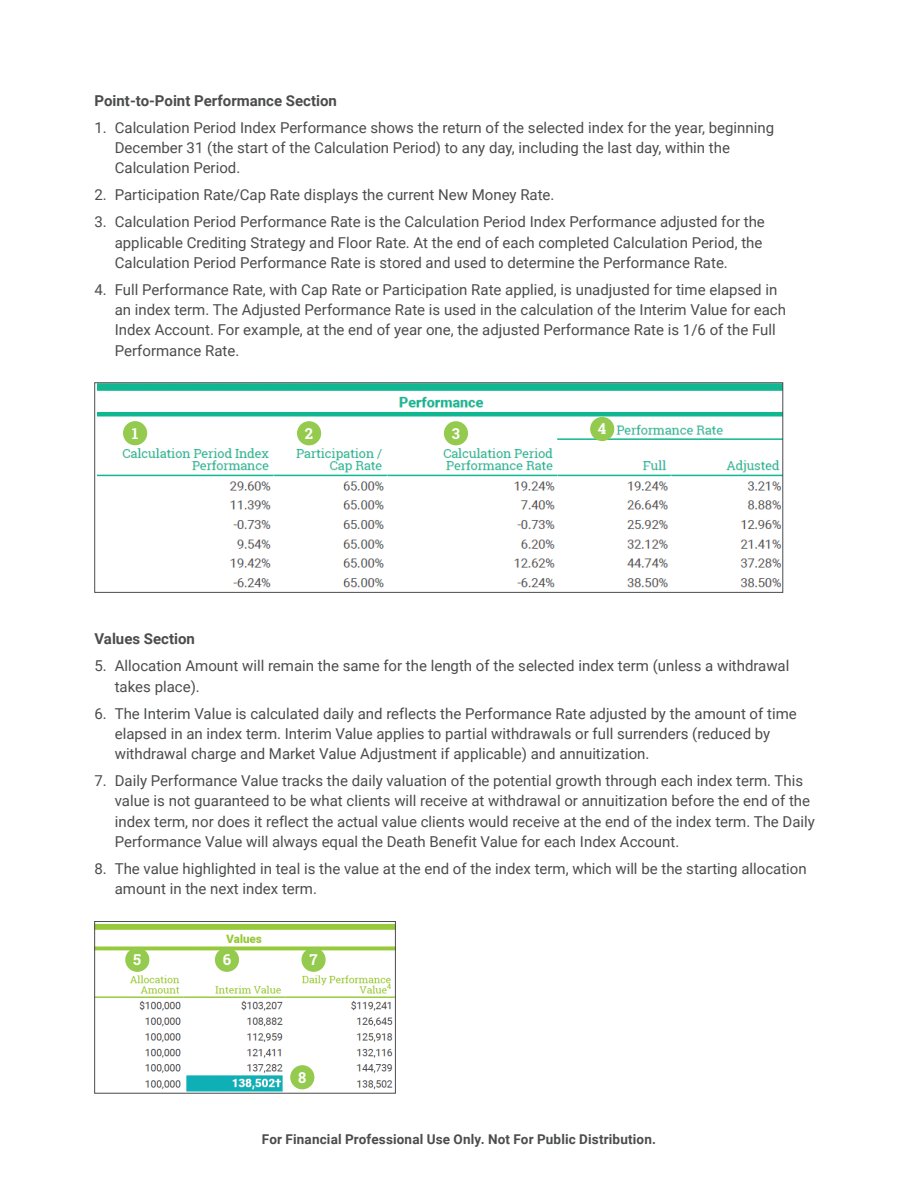
<style>
.page{position:relative;width:918px;height:1188px;background:#fff}
.page>*{position:absolute;margin:0;border:0;box-sizing:border-box;transform-origin:0 0}
.t1{font:15px/20.2px "Roboto";color:#4b4c4d}
.t2{font:700 15px "Roboto";color:#4b4c4d}
.t3{font:700 15px "Roboto Slab";color:#fff}
.t4{font:700 13.5px "Roboto";letter-spacing:.01em;color:#4b4c4d}
</style>
<div class="page">
<img style="left:97px;top:923px;width:297px;height:168px">
<div style="left:95px;top:921px;width:301px;height:172px;border:1px solid #4b4c4d"></div>
<div style="left:125px;top:948px;width:24px;height:24px;background:#94ca4e;border-radius:50%"></div>
<div style="left:215px;top:948px;width:24px;height:24px;background:#94ca4e;border-radius:50%"></div>
<div style="left:301px;top:948px;width:25px;height:24px;background:#94ca4e;border-radius:50%"></div>
<div style="left:290px;top:1065px;width:24px;height:24px;background:#94ca4e;border-radius:50%"></div>
<img style="left:97px;top:385px;width:684px;height:203px">
<div style="left:95px;top:383px;width:688px;height:210px;border:1px solid #4b4c4d"></div>
<div style="left:123px;top:421px;width:24px;height:24px;background:#94ca4e;border-radius:50%"></div>
<div style="left:297px;top:421px;width:24px;height:24px;background:#94ca4e;border-radius:50%"></div>
<div style="left:444px;top:421px;width:24px;height:24px;background:#94ca4e;border-radius:50%"></div>
<div style="left:590px;top:417px;width:24px;height:24px;background:#94ca4e;border-radius:50%"></div>
<p class="t2" style="left:94px;top:90px;width:244px">Point-to-Point Performance Section</p>
<p class="t1" style="left:115px;top:117px;width:661px;text-indent:-20px">1. Calculation Period Index Performance shows the return of the selected index for the year, beginning<br>December 31 (the start of the Calculation Period) to any day, including the last day, within the<br>Calculation Period.</p>
<p class="t1" style="left:94px;top:184px;width:462px">2. Participation Rate/Cap Rate displays the current New Money Rate.</p>
<p class="t1" style="left:115px;top:211px;width:652px;text-indent:-20px">3. Calculation Period Performance Rate is the Calculation Period Index Performance adjusted for the applicable Crediting Strategy and Floor Rate. At the end of each completed Calculation Period, the<br>Calculation Period Performance Rate is stored and used to determine the Performance Rate.</p>
<p class="t1" style="left:115px;top:279px;width:673px;text-indent:-20px">4. Full Performance Rate, with Cap Rate or Participation Rate applied, is unadjusted for time elapsed in an index term. The Adjusted Performance Rate is used in the calculation of the Interim Value for each Index Account. For example, at the end of year one, the adjusted Performance Rate is 1/6 of the Full Performance Rate.</p>
<p class="t3" style="left:132px;top:423px;width:8px">1</p>
<p class="t3" style="left:305px;top:423px;width:10px">2</p>
<p class="t3" style="left:452px;top:423px;width:10px">3</p>
<p class="t3" style="left:598px;top:419px;width:10px">4</p>
<p class="t2" style="left:94px;top:629px;width:102px">Values Section</p>
<p class="t1" style="left:115px;top:655px;width:676px;text-indent:-20px">5. Allocation Amount will remain the same for the length of the selected index term (unless a withdrawal takes place).</p>
<p class="t1" style="left:115px;top:703px;width:684px;text-indent:-20px">6. The Interim Value is calculated daily and reflects the Performance Rate adjusted by the amount of time elapsed in an index term. Interim Value applies to partial withdrawals or full surrenders (reduced by withdrawal charge and Market Value Adjustment if applicable) and annuitization.</p>
<p class="t1" style="left:115px;top:770px;width:702px;text-indent:-20px">7. Daily Performance Value tracks the daily valuation of the potential growth through each index term. This value is not guaranteed to be what clients will receive at withdrawal or annuitization before the end of the index term, nor does it reflect the actual value clients would receive at the end of the index term. The Daily Performance Value will always equal the Death Benefit Value for each Index Account.</p>
<p class="t1" style="left:115px;top:858px;width:693px;text-indent:-20px">8. The value highlighted in teal is the value at the end of the index term, which will be the starting allocation amount in the next index term.</p>
<p class="t3" style="left:133px;top:949px;width:9px">5</p>
<p class="t3" style="left:223px;top:949px;width:10px">6</p>
<p class="t3" style="left:310px;top:949px;width:10px">7</p>
<p class="t3" style="left:298px;top:1067px;width:10px">8</p>
<p class="t4" style="left:262px;top:1130px;width:396px">For Financial Professional Use Only. Not For Public Distribution.</p>
</div>
